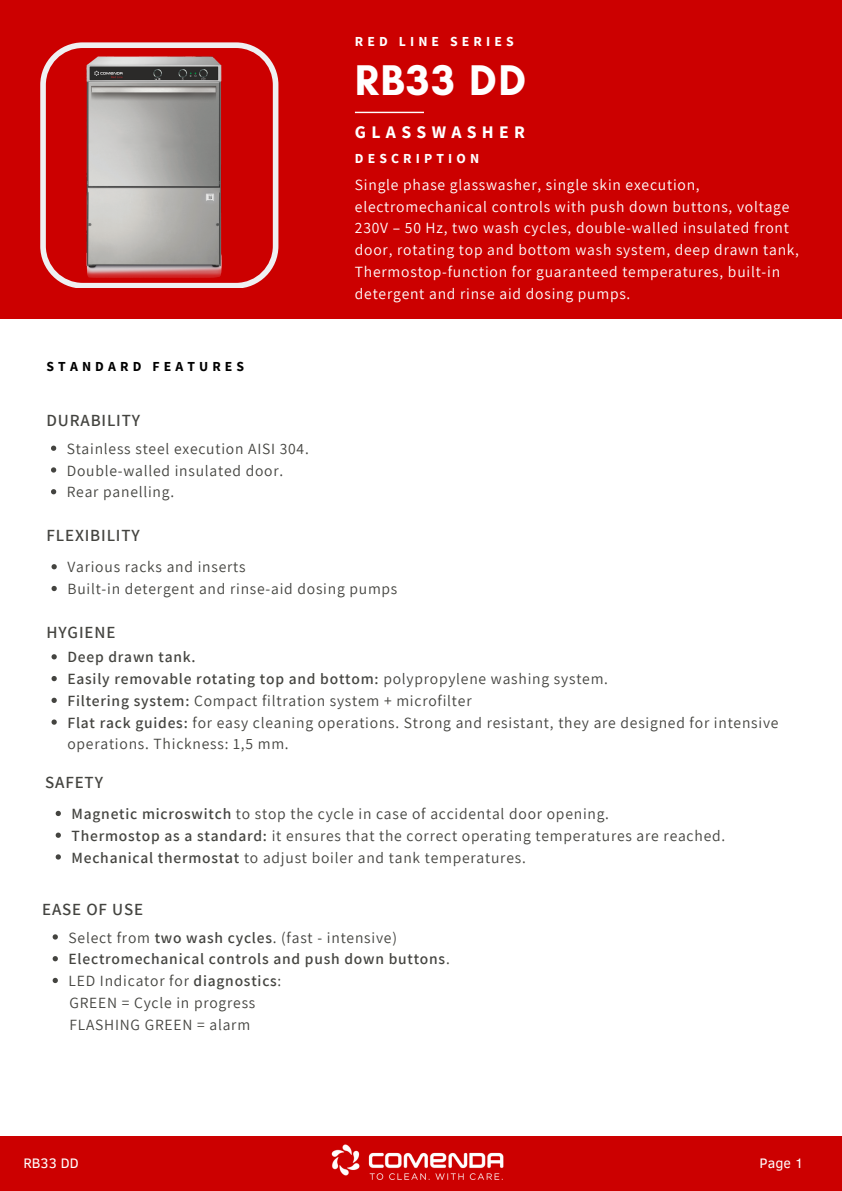
<style>
.page{position:relative;width:842px;height:1191px;background:#fff}
.page>*{position:absolute;margin:0;border:0;box-sizing:border-box;transform-origin:0 0}
.t1{font:700 43.7px "Glacial Indifference";letter-spacing:.035em;color:#fff}
.t2{font:700 17.7px "Source Sans Pro";letter-spacing:.3em;color:#fff}
.t3{font:600 17px "Assistant";letter-spacing:.05em;color:#444440}
.t4{font:15.6px/21.7px "Assistant";letter-spacing:.05em;color:#444440}
.t5{font:15.6px/21.7px "Assistant";letter-spacing:.05em;color:#fff}
.t6{font:600 15.6px "Assistant";letter-spacing:.05em;color:#444440}
.t7{font:14.1px "Clear Sans";color:#fff}
.t8{font:700 13.8px "Source Sans Pro";letter-spacing:.3em;color:#fff}
.t9{font:700 13.8px "Source Sans Pro";letter-spacing:.3em;color:#000}
.s1{font-weight:400}
.s2{font-weight:600}
</style>
<div class="page">
<div style="left:0;top:0;width:842px;height:319px;background:#c00"></div>
<svg style="left:355px;top:112px;width:69px;height:1px"></svg>
<svg style="left:40px;top:42px;width:238px;height:246px"></svg>
<div style="left:0;top:1135px;width:842px;height:55px;background:#c00"></div>
<img style="left:322px;top:1135px;width:192px;height:45px">
<img style="left:70px;top:42px;width:166px;height:246px">
<svg style="left:52px;top:564px;width:5px;height:5px"></svg>
<svg style="left:52px;top:586px;width:5px;height:5px"></svg>
<svg style="left:51px;top:445px;width:5px;height:6px"></svg>
<svg style="left:51px;top:467px;width:5px;height:5px"></svg>
<svg style="left:51px;top:489px;width:5px;height:5px"></svg>
<svg style="left:52px;top:654px;width:5px;height:5px"></svg>
<svg style="left:52px;top:676px;width:5px;height:5px"></svg>
<svg style="left:52px;top:697px;width:5px;height:6px"></svg>
<svg style="left:52px;top:719px;width:5px;height:5px"></svg>
<svg style="left:56px;top:810px;width:5px;height:6px"></svg>
<svg style="left:56px;top:832px;width:5px;height:5px"></svg>
<svg style="left:56px;top:854px;width:5px;height:5px"></svg>
<svg style="left:53px;top:934px;width:5px;height:5px"></svg>
<svg style="left:53px;top:956px;width:5px;height:5px"></svg>
<svg style="left:53px;top:977px;width:5px;height:5px"></svg>
<p class="t8" style="left:355px;top:33px;width:160px">RED LINE SERIES</p>
<p class="t1" style="left:355px;top:54px;width:173px">RB33 DD</p>
<p class="t9" style="left:46px;top:358px;width:199px">STANDARD FEATURES</p>
<p class="t3" style="left:46px;top:409px;width:95px">DURABILITY</p>
<p class="t4" style="left:67px;top:437px;width:244px">Stainless steel execution AISI 304.</p>
<p class="t4" style="left:67px;top:459px;width:218px">Double-walled insulated door.</p>
<p class="t4" style="left:67px;top:480px;width:109px">Rear panelling.</p>
<p class="t3" style="left:46px;top:523px;width:95px">FLEXIBILITY</p>
<p class="t2" style="left:355px;top:120px;width:172px">GLASSWASHER</p>
<p class="t8" style="left:355px;top:149px;width:126px">DESCRIPTION</p>
<p class="t5" style="left:355px;top:173px;width:446px">Single phase glasswasher, single skin execution, electromechanical controls with push down buttons, voltage 230V – 50 Hz, two wash cycles, double-walled insulated front door, rotating top and bottom wash system, deep drawn tank, Thermostop-function for guaranteed temperatures, built-in detergent and rinse aid dosing pumps.</p>
<p class="t4" style="left:67px;top:555px;width:180px">Various racks and inserts</p>
<p class="t4" style="left:67px;top:577px;width:331px">Built-in detergent and rinse-aid dosing pumps</p>
<p class="t3" style="left:46px;top:620px;width:70px">HYGIENE</p>
<p class="t6" style="left:67px;top:646px;width:130px">Deep drawn tank.</p>
<p class="t6" style="left:67px;top:668px;width:542px">Easily removable rotating top and bottom: <span class="s1">polypropylene washing system.</span></p>
<p class="t4" style="left:67px;top:689px;width:406px"><span class="s2">Filtering system:</span> Compact filtration system + microfilter</p>
<p class="t4" style="left:67px;top:711px;width:713px"><span class="s2">Flat rack guides:</span> for easy cleaning operations. Strong and resistant, they are designed for intensive operations. Thickness: 1,5 mm.</p>
<p class="t3" style="left:45px;top:770px;width:59px">SAFETY</p>
<p class="t4" style="left:72px;top:802px;width:539px"><span class="s2">Magnetic microswitch</span> to stop the cycle in case of accidental door opening.</p>
<p class="t4" style="left:72px;top:824px;width:655px"><span class="s2">Thermostop as a standard:</span> it ensures that the correct operating temperatures are reached.</p>
<p class="t4" style="left:72px;top:845px;width:456px"><span class="s2">Mechanical thermostat</span> to adjust boiler and tank temperatures.</p>
<p class="t3" style="left:42px;top:897px;width:102px">EASE OF USE</p>
<p class="t4" style="left:69px;top:925px;width:330px">Select from <span class="s2">two wash cycles</span>. (fast - intensive)</p>
<p class="t6" style="left:69px;top:948px;width:383px">Electromechanical controls and push down buttons<span class="s1">.</span></p>
<p class="t4" style="left:69px;top:969px;width:214px">LED Indicator for <span class="s2">diagnostics</span>:</p>
<p class="t4" style="left:69px;top:991px;width:188px">GREEN = Cycle in progress</p>
<p class="t4" style="left:69px;top:1012px;width:182px">FLASHING GREEN = alarm</p>
<p class="t7" style="left:23px;top:1153px;width:57px">RB33 DD</p>
<p class="t7" style="left:760px;top:1153px;width:45px">Page 1</p>
</div>
